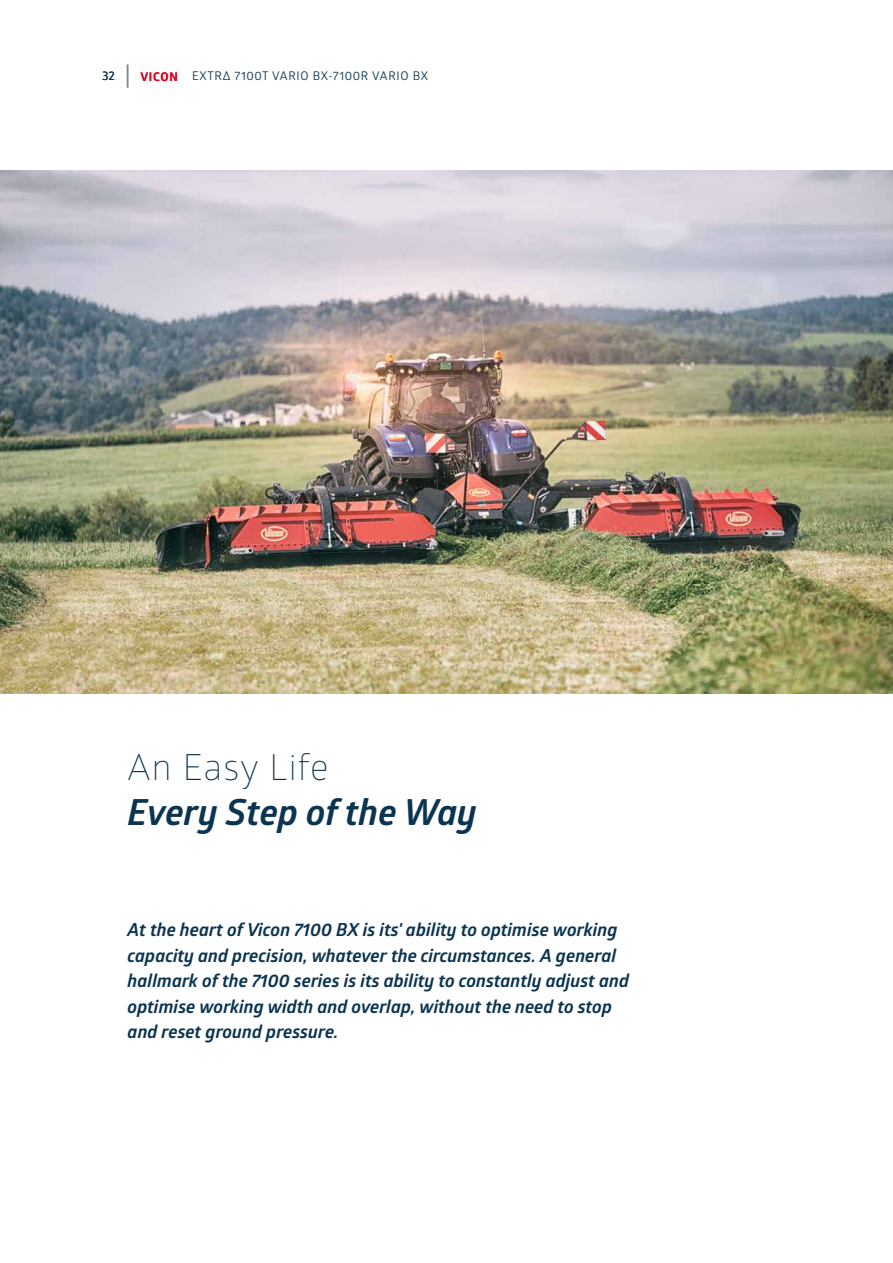
<style>
.page{position:relative;width:893px;height:1263px;background:#fff}
.page>*{position:absolute;margin:0;border:0;box-sizing:border-box;transform-origin:0 0}
.t1{font:italic 700 36px "Glober";color:#0b3451}
.t2{font:300 36px "Glober";letter-spacing:.03em;color:#0b3451}
.t3{font:italic 700 18px/25.5px "Glober";color:#0b3451}
.t4{font:12px "Glober";letter-spacing:.05em;color:#0b3451}
.t5{font:700 12px "Glober";letter-spacing:.06em;color:#e40421}
.t6{font:12px "Ruda";color:#0b3451}
</style>
<div class="page">
<img style="left:0;top:170px;width:893px;height:523px">
<svg style="left:127px;top:65px;width:1px;height:23px"></svg>
<p class="t6" style="left:102px;top:70px;width:14px">32</p>
<p class="t5" style="left:140px;top:68px;width:39px">VICON</p>
<p class="t4" style="left:192px;top:68px;width:238px">EXTR∆ 7100T VARIO BX-7100R VARIO BX</p>
<h1 class="t2" style="left:128px;top:742px;width:202px">An Easy Life</h1>
<h1 class="t1" style="left:128px;top:787px;width:351px">Every Step of the Way</h1>
<p class="t3" style="left:128px;top:917px;width:503px">At the heart of Vicon 7100 BX is its' ability to optimise working capacity and precision, whatever the circumstances. A general hallmark of the 7100 series is its ability to constantly adjust and optimise working width and overlap, without the need to stop and reset ground pressure.</p>
</div>
